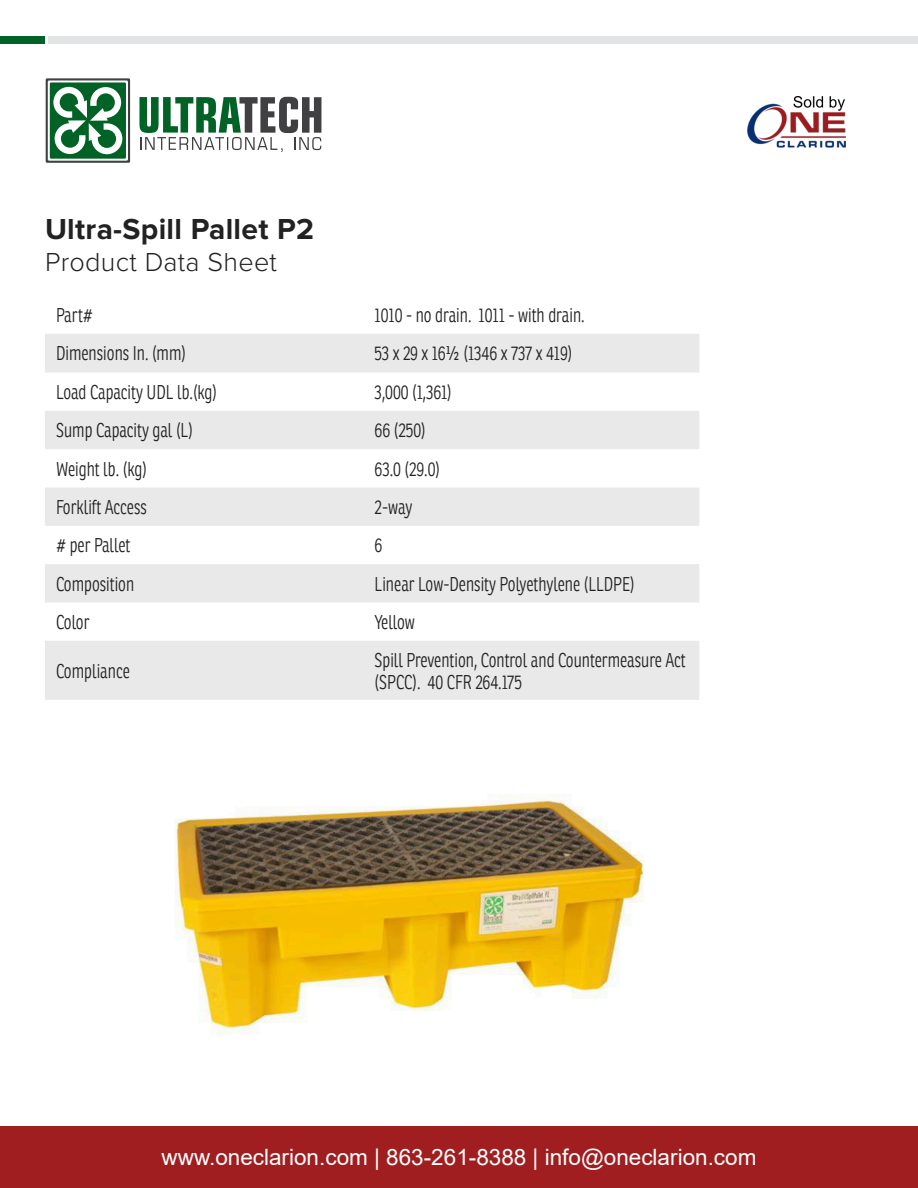
<style>
.page{position:relative;width:918px;height:1188px;background:#fff}
.page>*{position:absolute;margin:0;border:0;box-sizing:border-box;transform-origin:0 0}
.t1{font:700 30px "Proxima Nova";letter-spacing:.01em;color:#222}
.t2{font:300 27px "Proxima Nova";letter-spacing:.01em;color:#222}
.t3{font:22.5px "Arial";color:#fff}
.t4{font:300 19.35px "Ronnia Cond";color:#222;scale:.9 1}
</style>
<div class="page">
<svg style="left:139px;top:97px;width:182px;height:55px"></svg>
<div style="left:46px;top:78px;width:84px;height:84px;background:linear-gradient(to bottom,#404042,#404042)"></div>
<div style="left:48px;top:80px;width:80px;height:81px;background:linear-gradient(to bottom,#fff,#fff)"></div>
<div style="left:50px;top:82px;width:76px;height:77px;background:#006224"></div>
<svg style="left:53px;top:87px;width:69px;height:67px"></svg>
<div style="left:0;top:36px;width:45px;height:8px;background:#006224"></div>
<svg style="left:45px;top:334px;width:654px;height:366px;fill:#e9e9ea"></svg>
<img style="left:175px;top:794px;width:469px;height:239px">
<div style="left:0;top:1127px;width:918px;height:61px;background:#a01e20"></div>
<img style="left:747px;top:97px;width:98px;height:51px">
<p class="t1" style="left:45px;top:215px;width:271px">Ultra-Spill Pallet P2</p>
<p class="t2" style="left:45px;top:250px;width:234px">Product Data Sheet</p>
<p class="t4" style="left:56px;top:307px;width:43px">Part#</p>
<p class="t4" style="left:375px;top:307px;width:235px">1010 - no drain. 1011 - with drain.</p>
<p class="t4" style="left:56px;top:346px;width:146px">Dimensions In. (mm)</p>
<p class="t4" style="left:375px;top:346px;width:221px">53 x 29 x 16½ (1346 x 737 x 419)</p>
<p class="t4" style="left:56px;top:384px;width:180px">Load Capacity UDL lb.(kg)</p>
<p class="t4" style="left:375px;top:384px;width:87px">3,000 (1,361)</p>
<p class="t4" style="left:56px;top:422px;width:154px">Sump Capacity gal (L)</p>
<p class="t4" style="left:375px;top:422px;width:58px">66 (250)</p>
<p class="t4" style="left:56px;top:461px;width:102px">Weight lb. (kg)</p>
<p class="t4" style="left:375px;top:461px;width:74px">63.0 (29.0)</p>
<p class="t4" style="left:56px;top:499px;width:102px">Forklift Access</p>
<p class="t4" style="left:375px;top:499px;width:43px">2-way</p>
<p class="t4" style="left:56px;top:537px;width:84px"># per Pallet</p>
<p class="t4" style="left:375px;top:537px;width:10px">6</p>
<p class="t4" style="left:56px;top:576px;width:88px">Composition</p>
<p class="t4" style="left:375px;top:576px;width:290px">Linear Low-Density Polyethylene (LLDPE)</p>
<p class="t4" style="left:56px;top:614px;width:39px">Color</p>
<p class="t4" style="left:375px;top:614px;width:46px">Yellow</p>
<p class="t4" style="left:56px;top:663px;width:83px">Compliance</p>
<p class="t4" style="left:375px;top:652px;width:347px">Spill Prevention, Control and Countermeasure Act</p>
<p class="t4" style="left:375px;top:674px;width:165px">(SPCC). 40 CFR 264.175</p>
<p class="t3" style="left:162px;top:1149px;width:596px">www.oneclarion.com | 863-261-8388 | info@oneclarion.com</p>
</div>
